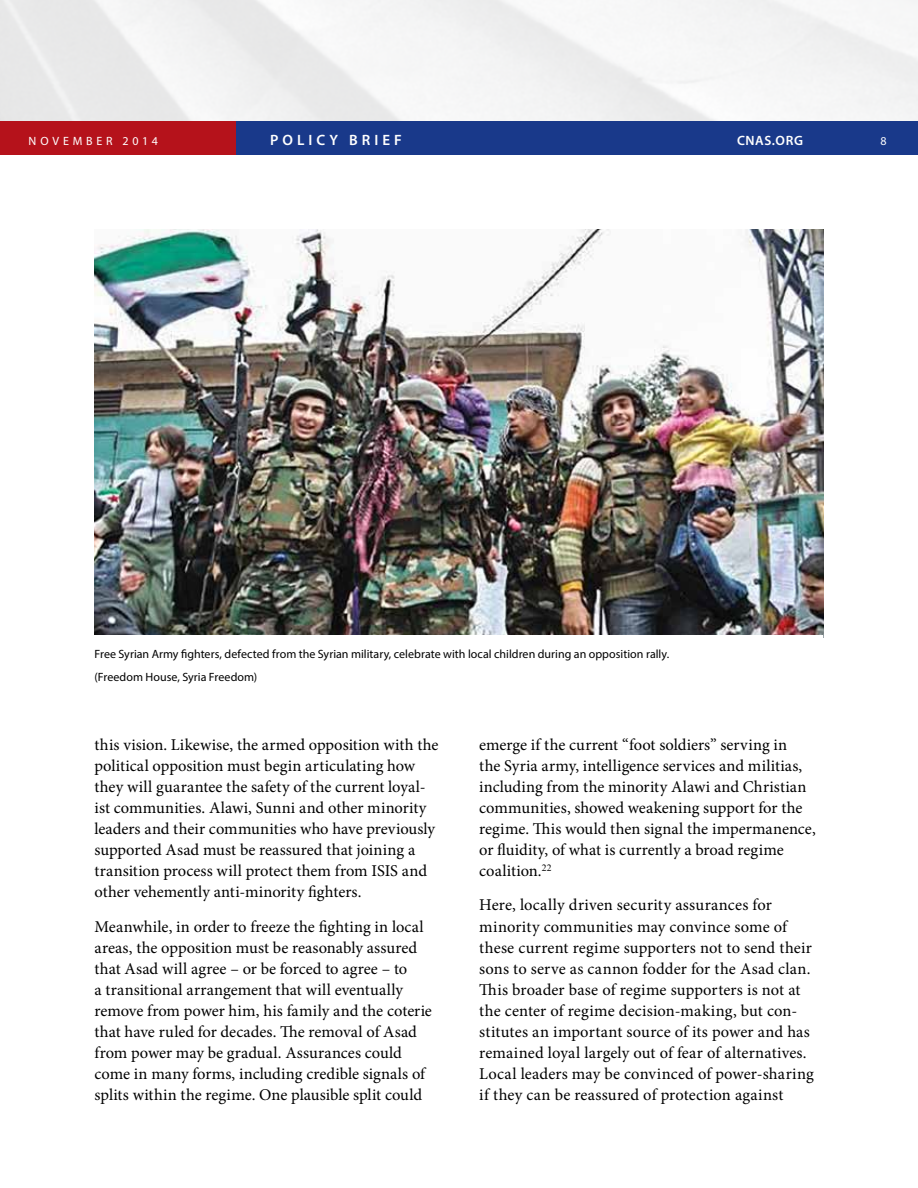
<style>
.page{position:relative;width:918px;height:1188px;background:#fff}
.page>*{position:absolute;margin:0;border:0;box-sizing:border-box;transform-origin:0 0}
.t1{font:16.5px/21px "Minion Pro";letter-spacing:.005em;color:#000}
.t2{font:600 15px "Myriad Pro";letter-spacing:.27em;color:#fff}
.t3{font:600 13.5px "Myriad Pro";letter-spacing:.045em;color:#fff}
.t4{font:12px/23.2px "Myriad Pro";letter-spacing:.005em;color:#000}
.t5{font:12px "Myriad Pro";letter-spacing:.32em;color:#fff}
</style>
<div class="page">
<img style="left:0;top:0;width:918px;height:122px">
<div style="left:236px;top:122px;width:682px;height:33px;background:#19398a"></div>
<div style="left:0;top:122px;width:236px;height:33px;background:#b5121b"></div>
<img style="left:94px;top:230px;width:730px;height:405px">
<p class="t5" style="left:29px;top:134px;width:131px">NOVEMBER 2014</p>
<p class="t2" style="left:270px;top:131px;width:133px">POLICY BRIEF</p>
<p class="t3" style="left:737px;top:132px;width:68px">CNAS.ORG</p>
<p class="t5" style="left:880px;top:134px;width:8px">8</p>
<p class="t4" style="left:94px;top:642px;width:576px">Free Syrian Army fighters, defected from the Syrian military, celebrate with local children during an opposition rally. (Freedom House, Syria Freedom)</p>
<p class="t1" style="left:94px;top:734px;width:346px">this vision. Likewise, the armed opposition with the political opposition must begin articulating how they will guarantee the safety of the current loyal&shy;ist communities. Alawi, Sunni and other minority leaders and their communities who have previously supported Asad must be reassured that joining a transition process will protect them from ISIS and other vehemently anti-minority fighters.</p>
<p class="t1" style="left:94px;top:916px;width:339px">Meanwhile, in order to freeze the fighting in local areas, the opposition must be reasonably assured that Asad will agree – or be forced to agree – to<br>a transitional arrangement that will eventually remove from power him, his family and the coterie that have ruled for decades. The removal of Asad from power may be gradual. Assurances could come in many forms, including credible signals of splits within the regime. One plausible split could</p>
<p class="t1" style="left:479px;top:734px;width:338px">emerge if the current “foot soldiers” serving in<br>the Syria army, intelligence services and militias, including from the minority Alawi and Christian communities, showed weakening support for the regime. This would then signal the impermanence, or fluidity, of what is currently a broad regime coalition.<sup>22</sup></p>
<p class="t1" style="left:479px;top:895px;width:336px">Here, locally driven security assurances for minority communities may convince some of these current regime supporters not to send their sons to serve as cannon fodder for the Asad clan.<br>This broader base of regime supporters is not at the center of regime decision-making, but con&shy;stitutes an important source of its power and has remained loyal largely out of fear of alternatives.<br>Local leaders may be convinced of power-sharing if they can be reassured of protection against</p>
</div>
